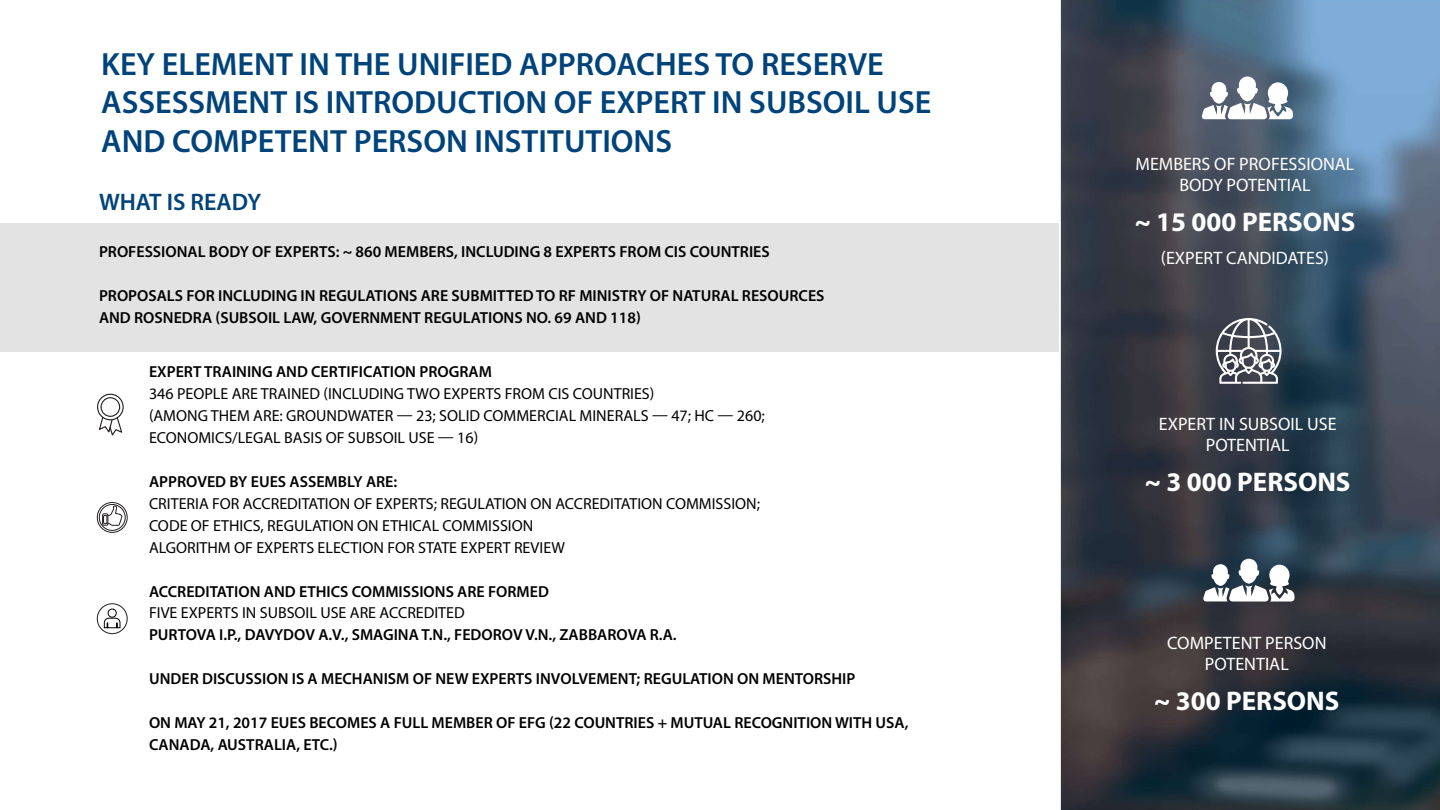
<style>
.page{position:relative;width:1440px;height:810px;background:#fff}
.page>*{position:absolute;margin:0;border:0;box-sizing:border-box;transform-origin:0 0}
.t1{font:600 32.25px/38.7px "Myriad Pro";color:#00437b}
.t2{font:700 27px "Myriad Pro";color:#fff}
.t3{font:600 24px "Myriad Pro";color:#00437b}
.t4{font:18px/21.6px "Myriad Pro";color:#fff;text-align:center}
.t5{font:600 15.98px/22px "Myriad Pro";color:#000}
.t6{font:15.98px/22px "Myriad Pro";color:#000}
</style>
<div class="page">
<div style="left:0;top:223px;width:1059px;height:129px;background:#e3e3e3"></div>
<img style="left:1060px;top:0;width:380px;height:810px">
<svg style="left:1216px;top:318px;width:66px;height:66px"></svg>
<svg style="left:1202px;top:76px;width:91px;height:43px"></svg>
<svg style="left:1203px;top:559px;width:92px;height:43px"></svg>
<svg style="left:97px;top:393px;width:27px;height:43px"></svg>
<div style="left:100px;top:397px;width:20px;height:20px;border:1px solid #231f20;border-radius:50%"></div>
<div style="left:99px;top:504px;width:27px;height:27px;border:1px solid #231f20;border-radius:50%"></div>
<div style="left:97px;top:502px;width:31px;height:31px;border:1px solid #231f20;border-radius:50%"></div>
<div style="left:102px;top:513px;width:6px;height:13px;border:1px solid #231f20"></div>
<svg style="left:103px;top:505px;width:21px;height:21px"></svg>
<svg style="left:104px;top:618px;width:17px;height:10px"></svg>
<div style="left:108px;top:609px;width:9px;height:9px;border:1px solid #000;border-radius:50%"></div>
<div style="left:97px;top:603px;width:31px;height:31px;border:1px solid #231f20;border-radius:50%"></div>
<h1 class="t1" style="left:101px;top:44px;width:832px">KEY ELEMENT IN THE UNIFIED APPROACHES TO RESERVE<br>ASSESSMENT IS INTRODUCTION OF EXPERT IN SUBSOIL USE<br>AND COMPETENT PERSON INSTITUTIONS</h1>
<h3 class="t3" style="left:99px;top:187px;width:164px">WHAT IS READY</h3>
<p class="t5" style="left:99px;top:240px;width:672px">PROFESSIONAL BODY OF EXPERTS: ~ 860 MEMBERS, INCLUDING 8 EXPERTS FROM CIS COUNTRIES</p>
<p class="t5" style="left:99px;top:284px;width:727px">PROPOSALS FOR INCLUDING IN REGULATIONS ARE SUBMITTED TO RF MINISTRY OF NATURAL RESOURCES<br>AND ROSNEDRA (SUBSOIL LAW, GOVERNMENT REGULATIONS NO. 69 AND 118)</p>
<p class="t5" style="left:149px;top:360px;width:344px">EXPERT TRAINING AND CERTIFICATION PROGRAM</p>
<p class="t6" style="left:149px;top:382px;width:617px">346 PEOPLE ARE TRAINED (INCLUDING TWO EXPERTS FROM CIS COUNTRIES)<br>(AMONG THEM ARE: GROUNDWATER — 23; SOLID COMMERCIAL MINERALS — 47; HC — 260;<br>ECONOMICS/LEGAL BASIS OF SUBSOIL USE — 16)</p>
<p class="t5" style="left:149px;top:470px;width:250px">APPROVED BY EUES ASSEMBLY ARE:</p>
<p class="t6" style="left:149px;top:492px;width:613px">CRITERIA FOR ACCREDITATION OF EXPERTS; REGULATION ON ACCREDITATION COMMISSION;<br>CODE OF ETHICS, REGULATION ON ETHICAL COMMISSION<br>ALGORITHM OF EXPERTS ELECTION FOR STATE EXPERT REVIEW</p>
<p class="t5" style="left:149px;top:580px;width:401px">ACCREDITATION AND ETHICS COMMISSIONS ARE FORMED</p>
<p class="t6" style="left:149px;top:602px;width:317px">FIVE EXPERTS IN SUBSOIL USE ARE ACCREDITED</p>
<p class="t5" style="left:149px;top:624px;width:529px">PURTOVA I.P., DAVYDOV A.V., SMAGINA T.N., FEDOROV V.N., ZABBAROVA R.A.</p>
<p class="t5" style="left:149px;top:668px;width:708px">UNDER DISCUSSION IS A MECHANISM OF NEW EXPERTS INVOLVEMENT; REGULATION ON MENTORSHIP</p>
<p class="t5" style="left:149px;top:712px;width:761px">ON MAY 21, 2017 EUES BECOMES A FULL MEMBER OF EFG (22 COUNTRIES + MUTUAL RECOGNITION WITH USA,<br>CANADA, AUSTRALIA, ETC.)</p>
<p class="t4" style="left:1136px;top:153px;width:220px">MEMBERS OF PROFESSIONAL<br>BODY POTENTIAL</p>
<h2 class="t2" style="left:1135px;top:204px;width:222px">~ 15 000 PERSONS</h2>
<p class="t4" style="left:1161px;top:246px;width:170px">(EXPERT CANDIDATES)</p>
<p class="t4" style="left:1159px;top:413px;width:179px">EXPERT IN SUBSOIL USE<br>POTENTIAL</p>
<h2 class="t2" style="left:1145px;top:465px;width:207px">~ 3 000 PERSONS</h2>
<p class="t4" style="left:1167px;top:632px;width:161px">COMPETENT PERSON<br>POTENTIAL</p>
<h2 class="t2" style="left:1154px;top:684px;width:187px">~ 300 PERSONS</h2>
</div>
